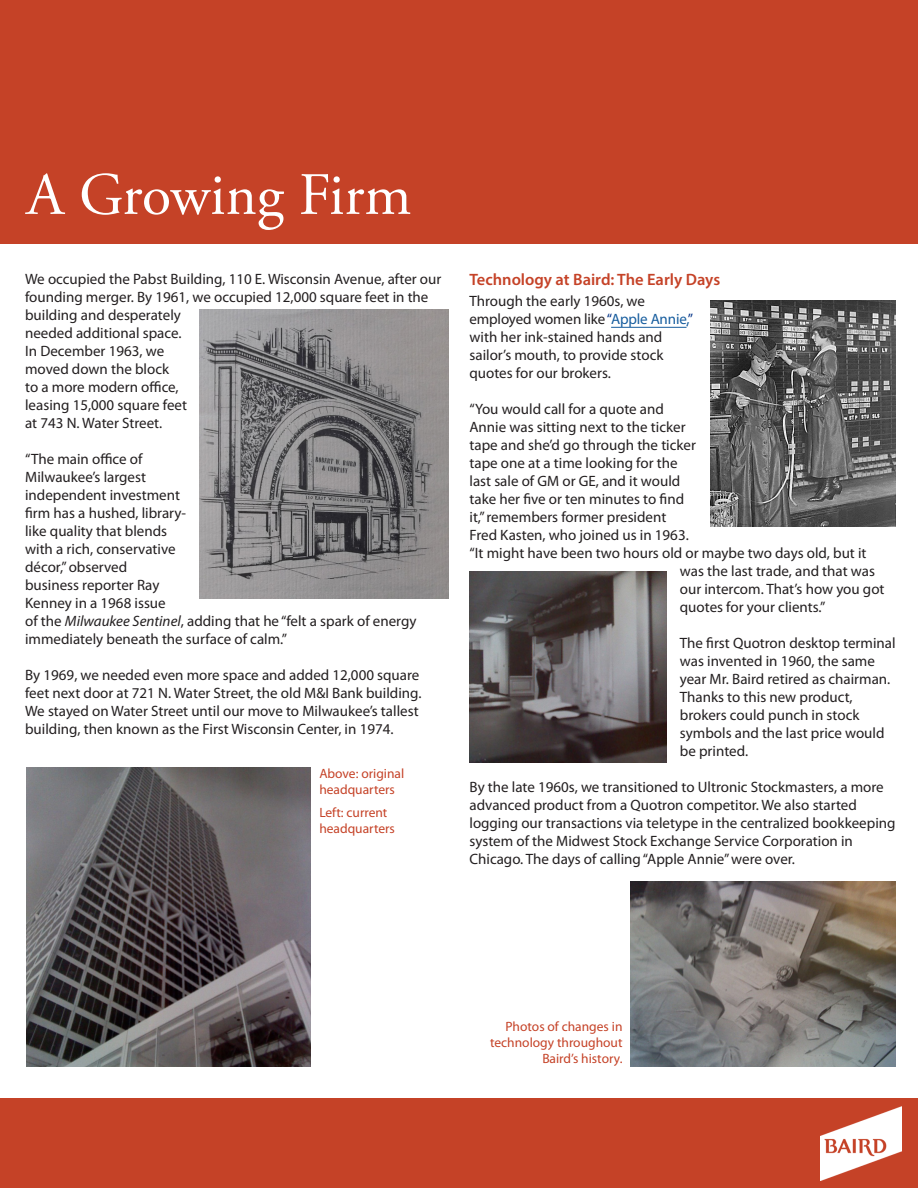
<style>
.page{position:relative;width:918px;height:1188px;background:#fff}
.page>*{position:absolute;margin:0;border:0;box-sizing:border-box;transform-origin:0 0}
.t1{font:60px "Adobe Garamond Pro";color:#fff}
.t2{font:600 16.5px "Myriad Pro";color:#c54227}
.t3{font:15px/18px "Myriad Pro";color:#231f20}
.t4{font:13.5px/16.2px "Myriad Pro";color:#c54227}
.s1{font-style:italic}
.s2{color:#003186}
.s3{color:#175d9e}
</style>
<div class="page">
<div style="left:0;top:0;width:918px;height:243px;background:#c54227"></div>
<div style="left:0;top:1099px;width:918px;height:89px;background:#c54227"></div>
<img style="left:821px;top:1107px;width:80px;height:73px">
<img style="left:200px;top:310px;width:248px;height:288px">
<img style="left:27px;top:768px;width:284px;height:298px">
<hr style="left:611px;top:327px;width:76px;height:1px;background:#175d9e">
<img style="left:711px;top:300px;width:184px;height:227px">
<img style="left:470px;top:572px;width:196px;height:191px">
<img style="left:631px;top:882px;width:264px;height:184px">
<p class="t1" style="left:27px;top:159px;width:386px">A Growing Firm</p>
<p class="t3" style="left:25px;top:270px;width:418px">We occupied the Pabst Building, 110 E. Wisconsin Avenue, after our founding merger. By 1961, we occupied 12,000 square feet in the building and desperately<br>needed additional space.<br>In December 1963, we<br>moved down the block<br>to a more modern office,<br>leasing 15,000 square feet<br>at 743 N. Water Street.</p>
<p class="t3" style="left:25px;top:450px;width:393px">“The main office of<br>Milwaukee’s largest<br>independent investment<br>firm has a hushed, library-<br>like quality that blends<br>with a rich, conservative<br>décor,” observed<br>business reporter Ray<br>Kenney in a 1968 issue<br>of the <span class="s1">Milwaukee Sentinel</span>, adding that he “felt a spark of energy immediately beneath the surface of calm.”</p>
<p class="t3" style="left:25px;top:666px;width:398px">By 1969, we needed even more space and added 12,000 square feet next door at 721 N. Water Street, the old M&amp;I Bank building.<br>We stayed on Water Street until our move to Milwaukee’s tallest building, then known as the First Wisconsin Center, in 1974.</p>
<p class="t4" style="left:319px;top:765px;width:86px">Above: original headquarters</p>
<p class="t4" style="left:319px;top:804px;width:77px">Left: current headquarters</p>
<p class="t2" style="left:470px;top:269px;width:252px">Technology at Baird: The Early Days</p>
<p class="t3" style="left:470px;top:292px;width:225px">Through the early 1960s, we employed women like <span class="s2">“</span><span class="s3">Apple Annie,</span><span class="s2">” </span>with her ink-stained hands and sailor’s mouth, to provide stock quotes for our brokers.</p>
<p class="t3" style="left:470px;top:400px;width:196px">“You would call for a quote and</p>
<p class="t3" style="left:470px;top:418px;width:218px">Annie was sitting next to the ticker</p>
<p class="t3" style="left:470px;top:436px;width:228px">tape and she’d go through the ticker</p>
<p class="t3" style="left:470px;top:454px;width:210px">tape one at a time looking for the</p>
<p class="t3" style="left:470px;top:472px;width:212px">last sale of GM or GE, and it would</p>
<p class="t3" style="left:470px;top:490px;width:216px">take her five or ten minutes to find</p>
<p class="t3" style="left:470px;top:508px;width:198px">it,” remembers former president</p>
<p class="t3" style="left:470px;top:526px;width:221px">Fred Kasten, who joined us in 1963.</p>
<p class="t3" style="left:470px;top:544px;width:399px">“It might have been two hours old or maybe two days old, but it</p>
<p class="t3" style="left:680px;top:562px;width:197px">was the last trade, and that was</p>
<p class="t3" style="left:680px;top:580px;width:206px">our intercom. That’s how you got</p>
<p class="t3" style="left:680px;top:598px;width:147px">quotes for your clients.”</p>
<p class="t3" style="left:680px;top:634px;width:217px">The first Quotron desktop terminal was invented in 1960, the same year Mr. Baird retired as chairman.<br>Thanks to this new product, brokers could punch in stock symbols and the last price would be printed.</p>
<p class="t3" style="left:470px;top:778px;width:428px">By the late 1960s, we transitioned to Ultronic Stockmasters, a more advanced product from a Quotron competitor. We also started logging our transactions via teletype in the centralized bookkeeping system of the Midwest Stock Exchange Service Corporation in Chicago. The days of calling “Apple Annie” were over.</p>
<p class="t4" style="left:490px;top:1018px;width:134px;text-align:right">Photos of changes in technology throughout<br>Baird’s history.</p>
</div>
